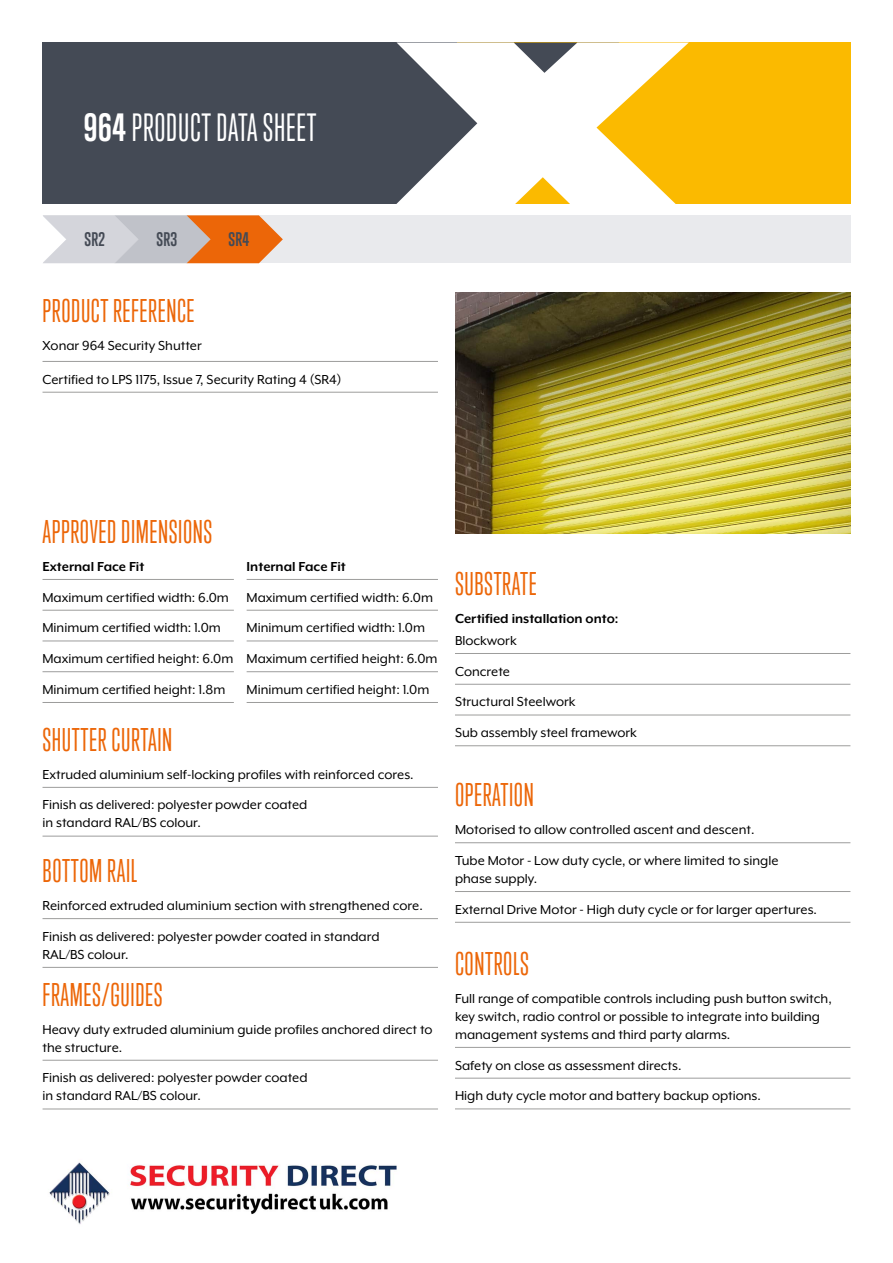
<style>
.page{position:relative;width:893px;height:1263px;background:#fff}
.page>*{position:absolute;margin:0;border:0;box-sizing:border-box;transform-origin:0 0}
.t1{font:36px "Trump Gothic Pro";letter-spacing:.02em;color:#fff}
.t2{font:30px "Trump Gothic Pro";letter-spacing:.02em;color:#ec6608}
.t3{font:700 18px "Trump Gothic Pro";letter-spacing:.02em;color:#444a55}
.t4{font:15px/30.8px "Mr Eaves XL Mod OT";color:#000}
.t5{font:700 15px "Mr Eaves XL Mod OT";color:#000}
.s1{font-weight:700}
</style>
<div class="page">
<div style="left:43px;top:216px;width:807px;height:47px;background:#e9eaed"></div>
<svg style="left:43px;top:215px;width:240px;height:48px;background:#d8b199"></svg>
<hr style="left:43px;top:1060px;width:395px;height:1px;background:#9d9d9c">
<hr style="left:43px;top:1109px;width:395px;height:1px;background:#9d9d9c">
<hr style="left:455px;top:653px;width:395px;height:1px;background:#9d9d9c">
<hr style="left:455px;top:684px;width:395px;height:1px;background:#9d9d9c">
<hr style="left:455px;top:715px;width:395px;height:1px;background:#9d9d9c">
<hr style="left:455px;top:745px;width:395px;height:1px;background:#9d9d9c">
<hr style="left:455px;top:842px;width:395px;height:1px;background:#9d9d9c">
<hr style="left:455px;top:891px;width:395px;height:1px;background:#9d9d9c">
<hr style="left:455px;top:922px;width:395px;height:1px;background:#9d9d9c">
<hr style="left:455px;top:1047px;width:395px;height:1px;background:#9d9d9c">
<hr style="left:455px;top:1078px;width:395px;height:1px;background:#9d9d9c">
<hr style="left:455px;top:1109px;width:395px;height:1px;background:#9d9d9c">
<hr style="left:43px;top:579px;width:191px;height:1px;background:#9d9d9c">
<hr style="left:43px;top:610px;width:191px;height:1px;background:#9d9d9c">
<hr style="left:43px;top:641px;width:191px;height:1px;background:#9d9d9c">
<hr style="left:43px;top:671px;width:191px;height:1px;background:#9d9d9c">
<hr style="left:43px;top:702px;width:191px;height:1px;background:#9d9d9c">
<hr style="left:247px;top:579px;width:191px;height:1px;background:#9d9d9c">
<hr style="left:247px;top:610px;width:191px;height:1px;background:#9d9d9c">
<hr style="left:247px;top:641px;width:191px;height:1px;background:#9d9d9c">
<hr style="left:247px;top:671px;width:191px;height:1px;background:#9d9d9c">
<hr style="left:247px;top:702px;width:191px;height:1px;background:#9d9d9c">
<hr style="left:43px;top:787px;width:395px;height:1px;background:#9d9d9c">
<hr style="left:43px;top:836px;width:395px;height:1px;background:#9d9d9c">
<hr style="left:43px;top:918px;width:395px;height:1px;background:#9d9d9c">
<hr style="left:43px;top:967px;width:395px;height:1px;background:#9d9d9c">
<hr style="left:43px;top:361px;width:395px;height:1px;background:#9d9d9c">
<hr style="left:43px;top:392px;width:395px;height:1px;background:#9d9d9c">
<div style="left:43px;top:43px;width:446px;height:161px;background:#444a55"></div>
<div style="left:457px;top:43px;width:393px;height:161px;background:#fbba00"></div>
<svg style="left:396px;top:43px;width:293px;height:161px;fill:#fff"></svg>
<img style="left:455px;top:293px;width:395px;height:241px">
<img style="left:49px;top:1162px;width:348px;height:63px">
<h1 class="t1" style="left:84px;top:107px;width:234px"><span class="s1">964</span> PRODUCT DATA SHEET</h1>
<p class="t3" style="left:84px;top:228px;width:22px">SR2</p>
<p class="t3" style="left:156px;top:228px;width:22px">SR3</p>
<p class="t3" style="left:228px;top:228px;width:22px">SR4</p>
<h2 class="t2" style="left:43px;top:294px;width:154px">PRODUCT REFERENCE</h2>
<p class="t4" style="left:43px;top:330px;width:161px">Xonar 964 Security Shutter</p>
<p class="t4" style="left:43px;top:364px;width:301px">Certified to LPS 1175, Issue 7, Security Rating 4 (SR4)</p>
<h2 class="t2" style="left:43px;top:515px;width:171px">APPROVED DIMENSIONS</h2>
<p class="t5" style="left:43px;top:559px;width:103px">External Face Fit</p>
<p class="t4" style="left:43px;top:582px;width:192px">Maximum certified width: 6.0m<br>Minimum certified width: 1.0m<br>Maximum certified height: 6.0m<br>Minimum certified height: 1.8m</p>
<h2 class="t2" style="left:43px;top:723px;width:131px">SHUTTER CURTAIN</h2>
<p class="t5" style="left:247px;top:559px;width:101px">Internal Face Fit</p>
<p class="t4" style="left:247px;top:582px;width:192px">Maximum certified width: 6.0m<br>Minimum certified width: 1.0m<br>Maximum certified height: 6.0m<br>Minimum certified height: 1.0m</p>
<p class="t4" style="left:43px;top:759px;width:373px">Extruded aluminium self-locking profiles with reinforced cores.<br>Finish as delivered: polyester powder coated</p>
<p class="t4" style="left:43px;top:807px;width:160px">in standard RAL/BS colour.</p>
<h2 class="t2" style="left:43px;top:854px;width:96px">BOTTOM RAIL</h2>
<p class="t4" style="left:43px;top:890px;width:382px">Reinforced extruded aluminium section with strengthened core.<br>Finish as delivered: polyester powder coated in standard</p>
<p class="t4" style="left:43px;top:939px;width:88px">RAL/BS colour.</p>
<h2 class="t2" style="left:43px;top:977px;width:122px">FRAMES/GUIDES</h2>
<p class="t4" style="left:43px;top:1020px;width:392px;line-height:18px">Heavy duty extruded aluminium guide profiles anchored direct to the structure.</p>
<p class="t4" style="left:43px;top:1069px;width:266px;line-height:18px">Finish as delivered: polyester powder coated in standard RAL/BS colour.</p>
<h2 class="t2" style="left:455px;top:566px;width:83px">SUBSTRATE</h2>
<p class="t5" style="left:455px;top:611px;width:165px">Certified installation onto:</p>
<p class="t4" style="left:455px;top:625px;width:183px">Blockwork<br>Concrete<br>Structural Steelwork<br>Sub assembly steel framework</p>
<h2 class="t2" style="left:455px;top:778px;width:80px">OPERATION</h2>
<p class="t4" style="left:455px;top:814px;width:325px">Motorised to allow controlled ascent and descent.<br>Tube Motor - Low duty cycle, or where limited to single</p>
<p class="t4" style="left:455px;top:863px;width:364px">phase supply.<br>External Drive Motor - High duty cycle or for larger apertures.</p>
<h2 class="t2" style="left:455px;top:947px;width:75px">CONTROLS</h2>
<p class="t4" style="left:455px;top:989px;width:378px;line-height:18px">Full range of compatible controls including push button switch, key switch, radio control or possible to integrate into building management systems and third party alarms.</p>
<p class="t4" style="left:455px;top:1049px;width:307px">Safety on close as assessment directs.<br>High duty cycle motor and battery backup options.</p>
</div>
